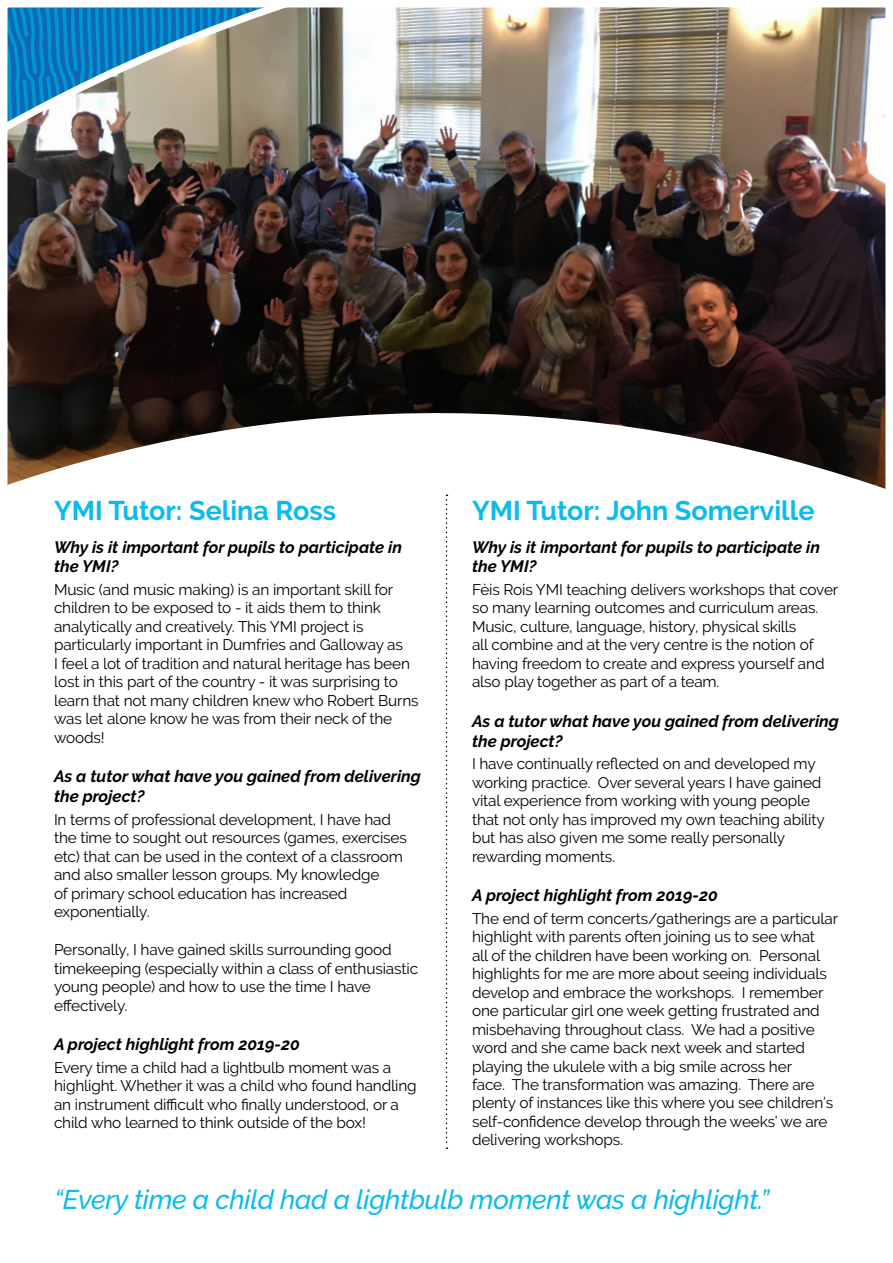
<style>
.page{position:relative;width:893px;height:1263px;background:#fff}
.page>*{position:absolute;margin:0;border:0;box-sizing:border-box;transform-origin:0 0}
.t1{font:italic 500 27px "Raleway";letter-spacing:-.01em;color:#0bbbef}
.t2{font:700 27px "Raleway";color:#0bbbef}
.t3{font:italic 700 16.5px/19.8px "Raleway";color:#000}
.t4{font:15.3px/18.5px "Raleway";letter-spacing:-.01em;color:#000}
</style>
<div class="page">
<svg style="left:446px;top:519px;width:1px;height:630px"></svg>
<img style="left:9px;top:9px;width:875px;height:510px">
<h1 class="t2" style="left:54px;top:495px;width:284px">YMI Tutor: Selina Ross</h1>
<p class="t3" style="left:54px;top:537px;width:349px">Why is it important for pupils to participate in the YMI?</p>
<p class="t4" style="left:54px;top:580px;width:366px">Music (and music making) is an important skill for children to be exposed to - it aids them to think analytically and creatively. This YMI project is particularly important in Dumfries and Galloway as<br>I feel a lot of tradition and natural heritage has been lost in this part of the country - it was surprising to learn that not many children knew who Robert Burns was let alone know he was from their neck of the woods!</p>
<p class="t3" style="left:54px;top:766px;width:368px">As a tutor what have you gained from delivering the project?</p>
<p class="t4" style="left:54px;top:810px;width:354px">In terms of professional development, I have had the time to sought out resources (games, exercises etc) that can be used in the context of a classroom and also smaller lesson groups. My knowledge<br>of primary school education has increased exponentially.</p>
<p class="t4" style="left:54px;top:940px;width:366px">Personally, I have gained skills surrounding good timekeeping (especially within a class of enthusiastic young people) and how to use the time I have effectively.</p>
<p class="t3" style="left:54px;top:1034px;width:247px">A project highlight from 2019-20</p>
<p class="t4" style="left:54px;top:1058px;width:364px">Every time a child had a lightbulb moment was a highlight. Whether it was a child who found handling an instrument difficult who finally understood, or a child who learned to think outside of the box!</p>
<h1 class="t2" style="left:472px;top:495px;width:344px">YMI Tutor: John Somerville</h1>
<p class="t3" style="left:472px;top:537px;width:349px">Why is it important for pupils to participate in the YMI?</p>
<p class="t4" style="left:472px;top:580px;width:368px">Fèis Rois YMI teaching delivers workshops that cover so many learning outcomes and curriculum areas.<br>Music, culture, language, history, physical skills<br>all combine and at the very centre is the notion of having freedom to create and express yourself and also play together as part of a team.</p>
<p class="t3" style="left:472px;top:711px;width:368px">As a tutor what have you gained from delivering the project?</p>
<p class="t4" style="left:472px;top:755px;width:354px">I have continually reflected on and developed my working practice. Over several years I have gained vital experience from working with young people that not only has improved my own teaching ability but has also given me some really personally rewarding moments.</p>
<p class="t3" style="left:472px;top:885px;width:247px">A project highlight from 2019-20</p>
<p class="t4" style="left:472px;top:909px;width:368px">The end of term concerts/gatherings are a particular highlight with parents often joining us to see what<br>all of the children have been working on. Personal highlights for me are more about seeing individuals develop and embrace the workshops. I remember one particular girl one week getting frustrated and misbehaving throughout class. We had a positive word and she came back next week and started playing the ukulele with a big smile across her<br>face. The transformation was amazing. There are plenty of instances like this where you see children’s self-confidence develop through the weeks’ we are delivering workshops.</p>
<h1 class="t1" style="left:54px;top:1184px;width:717px">“Every time a child had a lightbulb moment was a highlight.”</h1>
</div>
